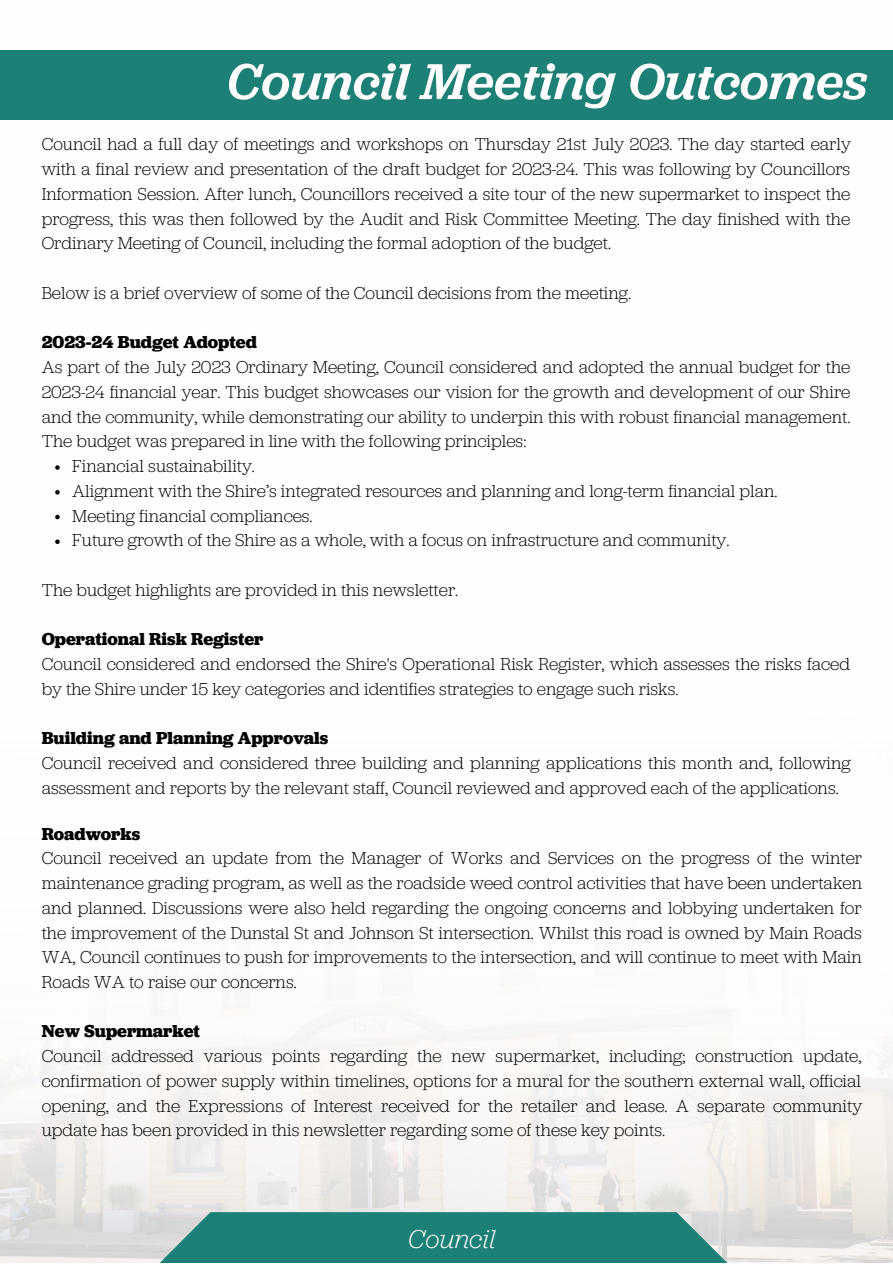
<style>
.page{position:relative;width:893px;height:1264px;background:#fff}
.page>*{position:absolute;margin:0;border:0;box-sizing:border-box;transform-origin:0 0}
.t1{font:italic 500 52.5px "Jubilat";color:#fff}
.t2{font:italic 300 27px "Jubilat";color:#fefefe}
.t3{font:300 18px/24.8px "Jubilat";color:#000;text-align:justify}
.t4{font:700 18px "Jubilat";color:#000}
</style>
<div class="page">
<div style="left:0;top:50px;width:892px;height:70px;background:#1d8076"></div>
<img style="left:0;top:1010px;width:892px;height:252px">
<svg style="left:55px;top:465px;width:5px;height:5px"></svg>
<svg style="left:55px;top:490px;width:5px;height:4px"></svg>
<svg style="left:55px;top:515px;width:5px;height:4px"></svg>
<svg style="left:55px;top:539px;width:5px;height:5px"></svg>
<div style="left:143px;top:1212px;width:600px;height:50px;background:#1d8076"></div>
<p class="t1" style="left:227px;top:57px;width:642px">Council Meeting Outcomes</p>
<p class="t3" style="left:42px;top:133px;width:810px">Council had a full day of meetings and workshops on Thursday 21st July 2023. The day started early with a final review and presentation of the draft budget for 2023-24. This was following by Councillors Information Session. After lunch, Councillors received a site tour of the new supermarket to inspect the progress, this was then followed by the Audit and Risk Committee Meeting. The day finished with the Ordinary Meeting of Council, including the formal adoption of the budget.</p>
<p class="t3" style="left:42px;top:282px;width:591px">Below is a brief overview of some of the Council decisions from the meeting.</p>
<p class="t4" style="left:42px;top:335px;width:217px">2023-24 Budget Adopted</p>
<p class="t3" style="left:42px;top:356px;width:810px">As part of the July 2023 Ordinary Meeting, Council considered and adopted the annual budget for the 2023-24 financial year. This budget showcases our vision for the growth and development of our Shire and the community, while demonstrating our ability to underpin this with robust financial management.<br>The budget was prepared in line with the following principles:</p>
<p class="t3" style="left:72px;top:455px;width:184px">Financial sustainability.</p>
<p class="t3" style="left:72px;top:480px;width:706px">Alignment with the Shire’s integrated resources and planning and long-term financial plan.</p>
<p class="t3" style="left:72px;top:504px;width:242px">Meeting financial compliances.</p>
<p class="t3" style="left:72px;top:529px;width:658px">Future growth of the Shire as a whole, with a focus on infrastructure and community.</p>
<p class="t3" style="left:42px;top:579px;width:418px">The budget highlights are provided in this newsletter.</p>
<p class="t4" style="left:42px;top:631px;width:223px">Operational Risk Register</p>
<p class="t3" style="left:42px;top:653px;width:809px">Council considered and endorsed the Shire's Operational Risk Register, which assesses the risks faced by the Shire under 15 key categories and identifies strategies to engage such risks.</p>
<p class="t4" style="left:42px;top:730px;width:288px">Building and Planning Approvals</p>
<p class="t3" style="left:42px;top:752px;width:810px">Council received and considered three building and planning applications this month and, following assessment and reports by the relevant staff, Council reviewed and approved each of the applications.</p>
<p class="t4" style="left:42px;top:826px;width:100px">Roadworks</p>
<p class="t3" style="left:42px;top:847px;width:821px">Council received an update from the Manager of Works and Services on the progress of the winter maintenance grading program, as well as the roadside weed control activities that have been undertaken and planned. Discussions were also held regarding the ongoing concerns and lobbying undertaken for the improvement of the Dunstal St and Johnson St intersection. Whilst this road is owned by Main Roads WA, Council continues to push for improvements to the intersection, and will continue to meet with Main Roads WA to raise our concerns.</p>
<p class="t4" style="left:42px;top:1023px;width:160px">New Supermarket</p>
<p class="t3" style="left:42px;top:1045px;width:821px">Council addressed various points regarding the new supermarket, including; construction update, confirmation of power supply within timelines, options for a mural for the southern external wall, official opening, and the Expressions of Interest received for the retailer and lease. A separate community update has been provided in this newsletter regarding some of these key points.</p>
<p class="t2" style="left:408px;top:1228px;width:89px">Council</p>
</div>
